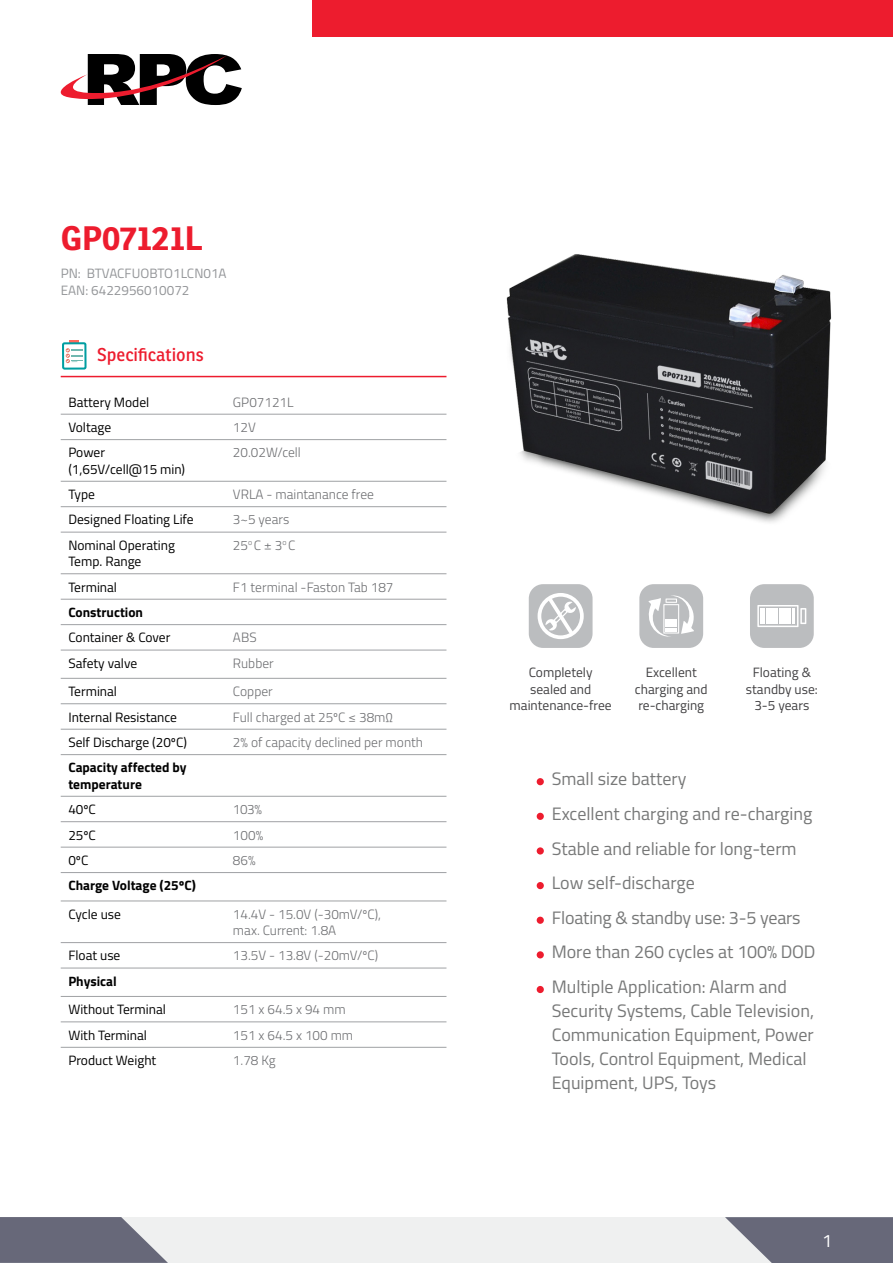
<style>
.page{position:relative;width:893px;height:1263px;background:#fff}
.page>*{position:absolute;margin:0;border:0;box-sizing:border-box;transform-origin:0 0}
.t1{font:700 33px "Ronnia";color:#ed1c2e}
.t2{font:18px/34.7px "Titillium";color:#777878}
.t3{font:18px "Ronnia";color:#ed1c2e}
.t4{font:18px "Titillium";color:#fff}
.t5{font:300 13.5px/16.2px "Titillium";color:#6d6e71}
.t6{font:13.5px/16.2px "Titillium";color:#000}
.t7{font:13.5px/16.5px "Titillium";color:#414042;text-align:center}
.t8{font:700 13.5px/16.2px "Titillium";color:#000}
.t9{font:13.5px/17px "Titillium";color:#939598}
</style>
<div class="page">
<div style="left:0;top:1217px;width:893px;height:46px;background:#eff0f0"></div>
<svg style="left:0;top:1217px;width:168px;height:46px;background:#7a7b89"></svg>
<svg style="left:725px;top:1217px;width:168px;height:46px;background:#7a7b89"></svg>
<img style="left:506px;top:254px;width:326px;height:269px">
<hr style="left:61px;top:376px;width:385px;height:1px;background:#ed1c2e">
<hr style="left:61px;top:414px;width:155px;height:1px;background:#9fa1a4">
<hr style="left:216px;top:414px;width:230px;height:1px;background:#9fa1a4">
<hr style="left:61px;top:439px;width:155px;height:1px;background:#9fa1a4">
<hr style="left:216px;top:439px;width:230px;height:1px;background:#9fa1a4">
<hr style="left:61px;top:481px;width:155px;height:1px;background:#9fa1a4">
<hr style="left:216px;top:481px;width:230px;height:1px;background:#9fa1a4">
<hr style="left:61px;top:506px;width:155px;height:1px;background:#9fa1a4">
<hr style="left:216px;top:506px;width:230px;height:1px;background:#9fa1a4">
<hr style="left:61px;top:532px;width:155px;height:1px;background:#9fa1a4">
<hr style="left:216px;top:532px;width:230px;height:1px;background:#9fa1a4">
<hr style="left:61px;top:573px;width:155px;height:1px;background:#9fa1a4">
<hr style="left:216px;top:573px;width:230px;height:1px;background:#9fa1a4">
<hr style="left:61px;top:599px;width:155px;height:1px;background:#9fa1a4">
<hr style="left:216px;top:599px;width:230px;height:1px;background:#9fa1a4">
<hr style="left:61px;top:624px;width:155px;height:1px;background:#9fa1a4">
<hr style="left:216px;top:624px;width:230px;height:1px;background:#9fa1a4">
<hr style="left:61px;top:650px;width:155px;height:1px;background:#9fa1a4">
<hr style="left:216px;top:650px;width:230px;height:1px;background:#9fa1a4">
<hr style="left:61px;top:703px;width:155px;height:1px;background:#9fa1a4">
<hr style="left:216px;top:703px;width:230px;height:1px;background:#9fa1a4">
<hr style="left:61px;top:729px;width:155px;height:1px;background:#9fa1a4">
<hr style="left:216px;top:729px;width:230px;height:1px;background:#9fa1a4">
<hr style="left:61px;top:754px;width:155px;height:1px;background:#9fa1a4">
<hr style="left:216px;top:754px;width:230px;height:1px;background:#9fa1a4">
<hr style="left:61px;top:796px;width:155px;height:1px;background:#9fa1a4">
<hr style="left:216px;top:796px;width:230px;height:1px;background:#9fa1a4">
<hr style="left:61px;top:821px;width:155px;height:1px;background:#9fa1a4">
<hr style="left:216px;top:821px;width:230px;height:1px;background:#9fa1a4">
<hr style="left:61px;top:847px;width:155px;height:1px;background:#9fa1a4">
<hr style="left:216px;top:847px;width:230px;height:1px;background:#9fa1a4">
<hr style="left:61px;top:678px;width:155px;height:1px;background:#9fa1a4">
<hr style="left:216px;top:678px;width:230px;height:1px;background:#9fa1a4">
<hr style="left:61px;top:872px;width:155px;height:1px;background:#9fa1a4">
<hr style="left:216px;top:872px;width:230px;height:1px;background:#9fa1a4">
<hr style="left:61px;top:900px;width:155px;height:1px;background:#9fa1a4">
<hr style="left:216px;top:900px;width:230px;height:1px;background:#9fa1a4">
<hr style="left:61px;top:942px;width:155px;height:1px;background:#9fa1a4">
<hr style="left:216px;top:942px;width:230px;height:1px;background:#9fa1a4">
<hr style="left:61px;top:968px;width:155px;height:1px;background:#9fa1a4">
<hr style="left:216px;top:968px;width:230px;height:1px;background:#9fa1a4">
<hr style="left:61px;top:996px;width:155px;height:1px;background:#9fa1a4">
<hr style="left:216px;top:996px;width:230px;height:1px;background:#9fa1a4">
<hr style="left:61px;top:1021px;width:155px;height:1px;background:#9fa1a4">
<hr style="left:216px;top:1021px;width:230px;height:1px;background:#9fa1a4">
<hr style="left:61px;top:1047px;width:155px;height:1px;background:#9fa1a4">
<hr style="left:216px;top:1047px;width:230px;height:1px;background:#9fa1a4">
<div style="left:62px;top:342px;width:25px;height:28px;border:2px solid #009ea1;border-radius:2px"></div>
<svg style="left:66px;top:340px;width:17px;height:23px"></svg>
<div style="left:639px;top:584px;width:64px;height:64px;background:#bbbdbf;border-radius:14px"></div>
<svg style="left:648px;top:595px;width:46px;height:42px"></svg>
<div style="left:529px;top:584px;width:64px;height:64px;background:#bbbdbf;border-radius:14px"></div>
<div style="left:538px;top:593px;width:46px;height:46px;border:4px solid #fff;border-radius:50%"></div>
<svg style="left:544px;top:593px;width:34px;height:46px"></svg>
<div style="left:750px;top:584px;width:64px;height:64px;background:#bbbdbf;border-radius:14px"></div>
<svg style="left:757px;top:605px;width:49px;height:22px"></svg>
<div style="left:773px;top:608px;width:5px;height:16px;background:#fff"></div>
<div style="left:766px;top:608px;width:6px;height:16px;background:#fff"></div>
<div style="left:760px;top:608px;width:5px;height:16px;background:#fff"></div>
<div style="left:779px;top:608px;width:5px;height:16px;background:#fff"></div>
<div style="left:786px;top:608px;width:5px;height:16px;background:#fff"></div>
<hr style="left:792px;top:608px;width:3px;height:16px;background:#fff">
<div style="left:537px;top:778px;width:7px;height:7px;background:#ed1c2e;border-radius:50%"></div>
<div style="left:537px;top:813px;width:7px;height:7px;background:#ed1c2e;border-radius:50%"></div>
<div style="left:537px;top:847px;width:7px;height:7px;background:#ed1c2e;border-radius:50%"></div>
<div style="left:537px;top:882px;width:7px;height:7px;background:#ed1c2e;border-radius:50%"></div>
<div style="left:537px;top:917px;width:7px;height:7px;background:#ed1c2e;border-radius:50%"></div>
<div style="left:537px;top:951px;width:7px;height:7px;background:#ed1c2e;border-radius:50%"></div>
<div style="left:537px;top:986px;width:7px;height:7px;background:#ed1c2e;border-radius:50%"></div>
<svg style="left:60px;top:54px;width:182px;height:51px"></svg>
<div style="left:313px;top:0;width:580px;height:36px;background:#ed1c2e"></div>
<h1 class="t1" style="left:61px;top:217px;width:144px">GP07121L</h1>
<p class="t9" style="left:61px;top:264px;width:167px">PN: BTVACFUOBTO1LCN01A<br>EAN: 6422956010072</p>
<p class="t3" style="left:97px;top:344px;width:108px">Specifications</p>
<p class="t6" style="left:68px;top:393px;width:83px">Battery Model</p>
<p class="t5" style="left:233px;top:393px;width:62px">GP07121L</p>
<p class="t6" style="left:68px;top:418px;width:44px">Voltage</p>
<p class="t5" style="left:233px;top:418px;width:24px">12V</p>
<p class="t6" style="left:68px;top:444px;width:118px">Power (1,65V/cell@15 min)</p>
<p class="t5" style="left:233px;top:444px;width:69px">20.02W/cell</p>
<p class="t6" style="left:68px;top:486px;width:28px">Type</p>
<p class="t5" style="left:233px;top:486px;width:142px">VRLA - maintanance free</p>
<p class="t6" style="left:68px;top:511px;width:127px">Designed Floating Life</p>
<p class="t5" style="left:233px;top:511px;width:58px">3~5 years</p>
<p class="t6" style="left:68px;top:536px;width:108px">Nominal Operating<br>Temp. Range</p>
<p class="t5" style="left:233px;top:536px;width:64px">25<sup>o</sup> C ± 3<sup>o</sup> C</p>
<p class="t6" style="left:68px;top:578px;width:50px">Terminal</p>
<p class="t5" style="left:233px;top:578px;width:162px">F1 terminal -Faston Tab 187</p>
<p class="t8" style="left:68px;top:603px;width:76px">Construction</p>
<p class="t6" style="left:68px;top:629px;width:104px">Container &amp; Cover</p>
<p class="t5" style="left:233px;top:629px;width:25px">ABS</p>
<p class="t6" style="left:68px;top:654px;width:70px">Safety valve</p>
<p class="t5" style="left:233px;top:654px;width:42px">Rubber</p>
<p class="t6" style="left:68px;top:683px;width:50px">Terminal</p>
<p class="t5" style="left:233px;top:683px;width:41px">Copper</p>
<p class="t6" style="left:68px;top:708px;width:110px">Internal Resistance</p>
<p class="t5" style="left:233px;top:708px;width:162px">Full charged at 25ºC ≤ 38mΩ</p>
<p class="t6" style="left:68px;top:733px;width:120px">Self Discharge (20ºC)</p>
<p class="t5" style="left:233px;top:733px;width:192px">2% of capacity declined per month</p>
<p class="t8" style="left:68px;top:759px;width:120px">Capacity affected by temperature</p>
<p class="t6" style="left:68px;top:800px;width:29px">40ºC</p>
<p class="t5" style="left:233px;top:800px;width:31px">103%</p>
<p class="t6" style="left:68px;top:826px;width:29px">25ºC</p>
<p class="t5" style="left:233px;top:826px;width:32px">100%</p>
<p class="t6" style="left:68px;top:851px;width:22px">0ºC</p>
<p class="t5" style="left:233px;top:851px;width:24px">86%</p>
<p class="t8" style="left:68px;top:877px;width:129px">Charge Voltage (25ºC)</p>
<p class="t6" style="left:68px;top:905px;width:54px">Cycle use</p>
<p class="t5" style="left:233px;top:905px;width:150px">14.4V - 15.0V (-30mV/ºC), max. Current: 1.8A</p>
<p class="t6" style="left:68px;top:947px;width:54px">Float use</p>
<p class="t5" style="left:233px;top:947px;width:147px">13.5V - 13.8V (-20mV/ºC)</p>
<p class="t8" style="left:68px;top:972px;width:50px">Physical</p>
<p class="t6" style="left:68px;top:1001px;width:99px">Without Terminal</p>
<p class="t5" style="left:233px;top:1001px;width:114px">151 x 64.5 x 94 mm</p>
<p class="t6" style="left:68px;top:1026px;width:80px">With Terminal</p>
<p class="t5" style="left:233px;top:1026px;width:122px">151 x 64.5 x 100 mm</p>
<p class="t6" style="left:68px;top:1052px;width:89px">Product Weight</p>
<p class="t5" style="left:233px;top:1052px;width:44px">1.78 Kg</p>
<p class="t7" style="left:510px;top:664px;width:104px">Completely sealed and maintenance-free</p>
<p class="t7" style="left:635px;top:664px;width:74px">Excellent charging and re-charging</p>
<p class="t7" style="left:746px;top:664px;width:73px">Floating &amp; standby use:<br>3-5 years</p>
<p class="t2" style="left:552px;top:761px;width:265px">Small size battery<br>Excellent charging and re-charging<br>Stable and reliable for long-term<br>Low self-discharge<br>Floating &amp; standby use: 3-5 years<br>More than 260 cycles at 100% DOD<br>Multiple Application: Alarm and</p>
<p class="t2" style="left:552px;top:998px;width:264px;line-height:24px">Security Systems, Cable Television,<br>Communication Equipment, Power<br>Tools, Control Equipment, Medical<br>Equipment, UPS, Toys</p>
<p class="t4" style="left:822px;top:1227px;width:12px">1</p>
</div>
